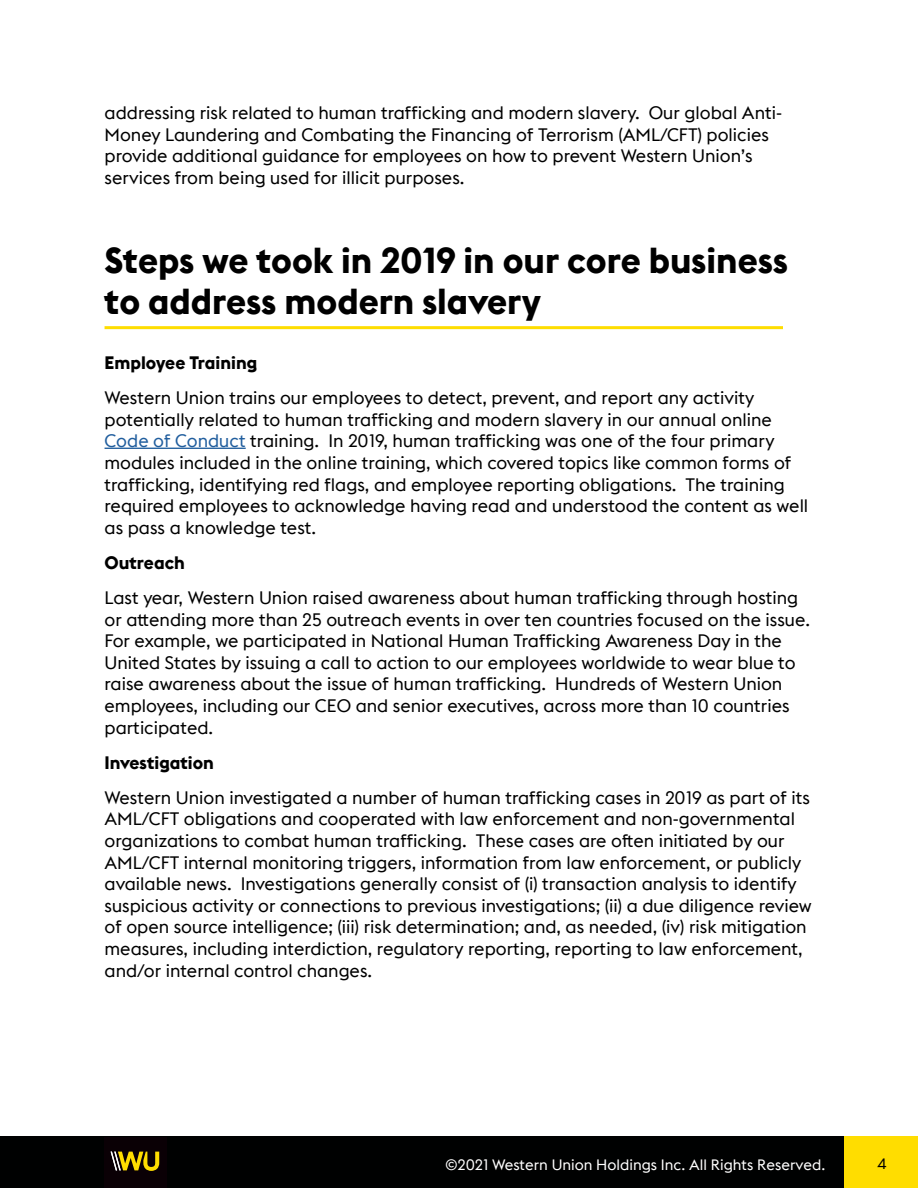
<style>
.page{position:relative;width:918px;height:1188px;background:#fff}
.page>*{position:absolute;margin:0;border:0;box-sizing:border-box;transform-origin:0 0}
.t1{font:36px/40.5px "Euclid WU Bold";color:#000}
.t2{font:18px/21.6px "Euclid WU";color:#000}
.t3{font:18px "Euclid WU Bold";color:#000}
.t4{font:15px "Euclid WU";color:#fff}
.t5{font:15px "Euclid WU";color:#000}
.s1{color:#215e9e}
.s2{font-style:inherit}
</style>
<div class="page">
<hr style="left:105px;top:448px;width:141px;height:1px;background:#215e9e">
<hr style="left:105px;top:326px;width:678px;height:3px;background:#fedd00">
<div style="left:61px;top:1137px;width:857px;height:51px;background:#fd0"></div>
<div style="left:0;top:1137px;width:843px;height:51px;background:#000101"></div>
<div style="left:104px;top:1137px;width:63px;height:51px;background:#0a0005"></div>
<svg style="left:111px;top:1152px;width:48px;height:19px"></svg>
<p class="t2" style="left:105px;top:102px;width:679px">addressing risk related to human trafficking and modern slavery. Our global Anti-Money Laundering and Combating the Financing of Terrorism (AML/CFT) policies provide additional guidance for employees on how to prevent Western Union’s services from being used for illicit purposes.</p>
<h1 class="t1" style="left:105px;top:240px;width:685px">Steps we took in 2019 in our core business to address modern slavery</h1>
<p class="t3" style="left:105px;top:351px;width:154px">Employee Training</p>
<p class="t2" style="left:105px;top:387px;width:705px">Western Union trains our employees to detect, prevent, and report any activity potentially related to human trafficking and modern slavery in our annual online <span class="s1">Code of Conduct</span> training. In 2019, human trafficking was one of the four primary modules included in the online training, which covered topics like common forms of trafficking, identifying red flags, and employee reporting obligations. The training required employees to acknowledge having read and understood the content as well as pass a knowledge test.</p>
<p class="t3" style="left:105px;top:551px;width:82px">Outreach</p>
<p class="t2" style="left:105px;top:587px;width:707px">Last year, Western Union raised awareness about human trafficking through hosting or attending more than 25 outreach events in over ten countries focused on the issue.<br>For example, we participated in National Human Trafficking Awareness Day in the United States by issuing a call to action to our employees worldwide to wear blue to raise awareness about the issue of human trafficking. Hundreds of Western Union employees, including our CEO and senior executives, across more than 10 countries participated.</p>
<p class="t3" style="left:105px;top:751px;width:111px">Investigation</p>
<p class="t2" style="left:105px;top:787px;width:709px">Western Union investigated a number of human trafficking cases in 2019 as part of its AML/CFT obligations and cooperated with law enforcement and non-governmental organizations to combat human trafficking. These cases are often initiated by our AML/CFT internal monitoring triggers, information from law enforcement, or publicly available news. Investigations generally consist of (i) transaction analysis to identify suspicious activity or connections to previous investigations; (ii) a due diligence review of open source intelligence; (iii) risk determination; and, as needed, (iv) risk mitigation measures, including interdiction, regulatory reporting, reporting to law enforcement, and/or internal control changes.</p>
<p class="t4" style="left:446px;top:1156px;width:381px">©202<span class="s2">1</span> Western Union Holdings Inc. All Rights Reserved.</p>
<p class="t5" style="left:878px;top:1154px;width:10px">4</p>
</div>
